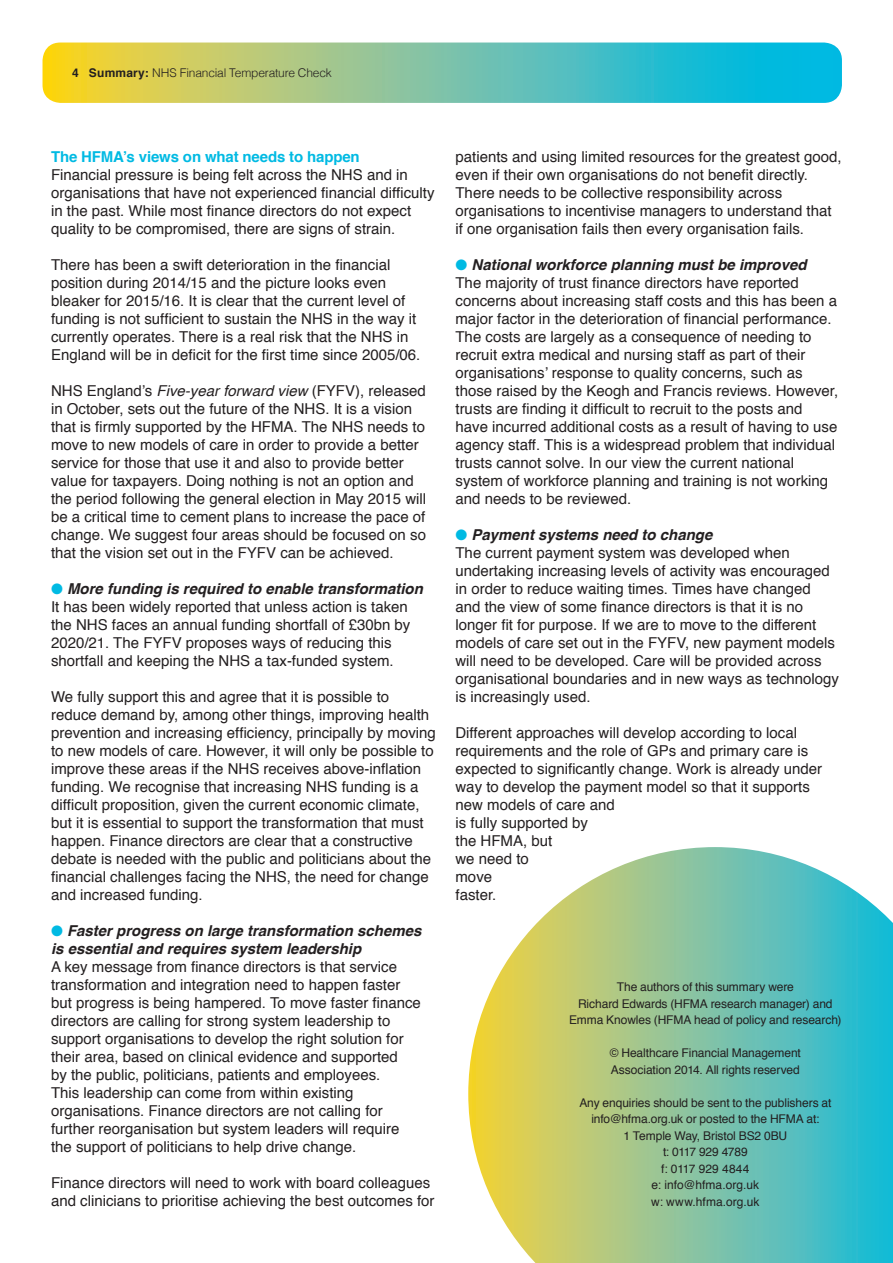
<style>
.page{position:relative;width:893px;height:1263px;background:#fff}
.page>*{position:absolute;margin:0;border:0;box-sizing:border-box;transform-origin:0 0}
.t1{font:15px/18px "Helvetica";color:#231f20}
.t2{font:italic 700 15px/18px "Helvetica";color:#231f20}
.t3{font:700 15px "Helvetica";letter-spacing:-.01em;color:#00bae3}
.t4{font:12px/16.5px "Helvetica";letter-spacing:-.01em;color:#231f20;text-align:center}
.t5{font:300 12px "Helvetica";letter-spacing:-.015em;color:#231f20}
.s1{font-weight:700}
.s2{font-style:italic}
.s3{color:#00bae3}
</style>
<div class="page">
<svg style="left:43px;top:43px;width:799px;height:60px;background:#7ac49c"></svg>
<svg style="left:468px;top:847px;width:425px;height:416px;background:#94cba6"></svg>
<p class="t5" style="left:72px;top:63px;width:261px"><span class="s1">4 Summary:</span> NHS Financial Temperature Check</p>
<p class="t3" style="left:51px;top:145px;width:310px">The HFMA’s views on what needs to happen</p>
<p class="t1" style="left:51px;top:166px;width:385px">Financial pressure is being felt across the NHS and in organisations that have not experienced financial difficulty in the past. While most finance directors do not expect quality to be compromised, there are signs of strain.</p>
<p class="t1" style="left:51px;top:256px;width:371px">There has been a swift deterioration in the financial position during 2014/15 and the picture looks even bleaker for 2015/16. It is clear that the current level of funding is not sufficient to sustain the NHS in the way it currently operates. There is a real risk that the NHS in England will be in deficit for the first time since 2005/06.</p>
<p class="t1" style="left:51px;top:382px;width:377px">NHS England’s <span class="s2">Five-year forward view</span> (FYFV), released in October, sets out the future of the NHS. It is a vision that is firmly supported by the HFMA. The NHS needs to move to new models of care in order to provide a better service for those that use it and also to provide better value for taxpayers. Doing nothing is not an option and the period following the general election in May 2015 will be a critical time to cement plans to increase the pace of change. We suggest four areas should be focused on so that the vision set out in the FYFV can be achieved.</p>
<p class="t2" style="left:51px;top:580px;width:373px"><span class="s3">●</span> More funding is required to enable transformation</p>
<p class="t1" style="left:51px;top:598px;width:361px">It has been widely reported that unless action is taken the NHS faces an annual funding shortfall of £30bn by 2020/21. The FYFV proposes ways of reducing this shortfall and keeping the NHS a tax-funded system.</p>
<p class="t1" style="left:51px;top:688px;width:386px">We fully support this and agree that it is possible to reduce demand by, among other things, improving health prevention and increasing efficiency, principally by moving to new models of care. However, it will only be possible to improve these areas if the NHS receives above-inflation funding. We recognise that increasing NHS funding is a difficult proposition, given the current economic climate, but it is essential to support the transformation that must happen. Finance directors are clear that a constructive debate is needed with the public and politicians about the financial challenges facing the NHS, the need for change and increased funding.</p>
<p class="t2" style="left:51px;top:922px;width:372px"><span class="s3">●</span> Faster progress on large transformation schemes is essential and requires system leadership</p>
<p class="t1" style="left:51px;top:958px;width:371px">A key message from finance directors is that service transformation and integration need to happen faster but progress is being hampered. To move faster finance directors are calling for strong system leadership to support organisations to develop the right solution for their area, based on clinical evidence and supported<br>by the public, politicians, patients and employees.<br>This leadership can come from within existing organisations. Finance directors are not calling for further reorganisation but system leaders will require the support of politicians to help drive change.</p>
<p class="t1" style="left:51px;top:1174px;width:385px">Finance directors will need to work with board colleagues and clinicians to prioritise achieving the best outcomes for</p>
<p class="t1" style="left:455px;top:148px;width:388px">patients and using limited resources for the greatest good, even if their own organisations do not benefit directly.</p>
<p class="t1" style="left:455px;top:184px;width:378px">There needs to be collective responsibility across organisations to incentivise managers to understand that if one organisation fails then every organisation fails.</p>
<p class="t2" style="left:455px;top:256px;width:353px"><span class="s3">●</span> National workforce planning must be improved</p>
<p class="t1" style="left:455px;top:274px;width:383px">The majority of trust finance directors have reported concerns about increasing staff costs and this has been a major factor in the deterioration of financial performance.</p>
<p class="t1" style="left:455px;top:328px;width:384px">The costs are largely as a consequence of needing to recruit extra medical and nursing staff as part of their organisations’ response to quality concerns, such as those raised by the Keogh and Francis reviews. However, trusts are finding it difficult to recruit to the posts and have incurred additional costs as a result of having to use agency staff. This is a widespread problem that individual trusts cannot solve. In our view the current national system of workforce planning and training is not working and needs to be reviewed.</p>
<p class="t2" style="left:455px;top:526px;width:258px"><span class="s3">●</span> Payment systems need to change</p>
<p class="t1" style="left:455px;top:544px;width:385px">The current payment system was developed when undertaking increasing levels of activity was encouraged in order to reduce waiting times. Times have changed and the view of some finance directors is that it is no longer fit for purpose. If we are to move to the different models of care set out in the FYFV, new payment models will need to be developed. Care will be provided across organisational boundaries and in new ways as technology is increasingly used.</p>
<p class="t1" style="left:455px;top:724px;width:368px">Different approaches will develop according to local requirements and the role of GPs and primary care is expected to significantly change. Work is already under way to develop the payment model so that it supports new models of care and<br>is fully supported by<br>the HFMA, but<br>we need to<br>move<br>faster.</p>
<p class="t4" style="left:617px;top:979px;width:179px">The authors of this summary were</p>
<p class="t4" style="left:569px;top:995px;width:274px">Richard Edwards (HFMA research manager) and<br>Emma Knowles (HFMA head of policy and research)</p>
<p class="t4" style="left:610px;top:1045px;width:193px">© Healthcare Financial Management</p>
<p class="t4" style="left:611px;top:1061px;width:190px">Association 2014. All rights reserved</p>
<p class="t4" style="left:579px;top:1094px;width:253px">Any enquiries should be sent to the publishers at</p>
<p class="t4" style="left:591px;top:1111px;width:230px">info@hfma.org.uk or posted to the HFMA at:</p>
<p class="t4" style="left:623px;top:1127px;width:165px">1 Temple Way, Bristol BS2 0BU</p>
<p class="t4" style="left:652px;top:1144px;width:109px">t: 0117 929 4789<br>f: 0117 929 4844<br>e: info@hfma.org.uk</p>
<p class="t4" style="left:651px;top:1193px;width:110px">w: www.hfma.org.uk</p>
</div>
